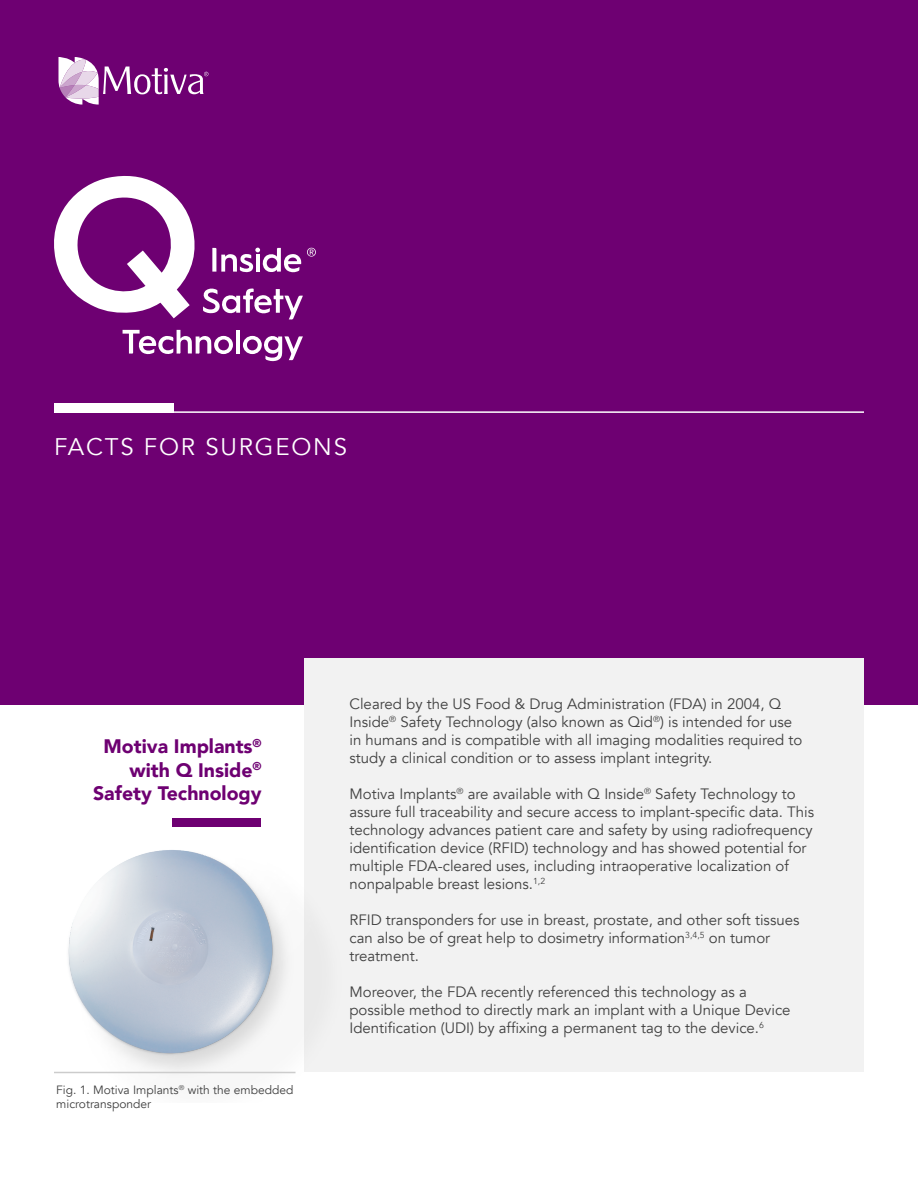
<style>
.page{position:relative;width:918px;height:1188px;background:#fff}
.page>*{position:absolute;margin:0;border:0;box-sizing:border-box;transform-origin:0 0}
.t1{font:24px "Avenir";letter-spacing:.075em;color:#fff}
.t2{font:900 19.5px "Avenir";color:#6e0072}
.t3{font:15px/18px "Avenir";color:#404040}
.t4{font:12px "Avenir";color:#404040}
</style>
<div class="page">
<div style="left:0;top:0;width:918px;height:705px;background:#6e0072"></div>
<hr style="left:54px;top:411px;width:810px;height:2px;background:#fff">
<div style="left:54px;top:403px;width:119px;height:10px;background:#fff"></div>
<div style="left:304px;top:658px;width:560px;height:414px;background:#f2f2f2"></div>
<svg style="left:59px;top:57px;width:149px;height:48px"></svg>
<svg style="left:243px;top:335px;width:60px;height:27px"></svg>
<svg style="left:123px;top:330px;width:110px;height:25px"></svg>
<hr style="left:236px;top:330px;width:4px;height:23px;background:#fff">
<svg style="left:54px;top:175px;width:262px;height:145px"></svg>
<img style="left:54px;top:818px;width:241px;height:257px">
<hr style="left:54px;top:1072px;width:242px;height:1px;background:#ccc">
<p class="t1" style="left:54px;top:432px;width:295px">FACTS FOR SURGEONS</p>
<p class="t2" style="left:104px;top:730px;width:160px">Motiva Implants<sup>®</sup></p>
<p class="t2" style="left:130px;top:753px;width:134px">with Q Inside<sup>®</sup></p>
<p class="t2" style="left:93px;top:776px;width:170px">Safety Technology</p>
<p class="t4" style="left:56px;top:1082px;width:239px">Fig. 1. Motiva Implants<sup>®</sup> with the embedded</p>
<p class="t4" style="left:56px;top:1097px;width:96px">microtransponder</p>
<p class="t3" style="left:350px;top:695px;width:454px">Cleared by the US Food &amp; Drug Administration (FDA) in 2004, Q Inside<sup>®</sup> Safety Technology (also known as Qid<sup>®</sup>) is intended for use in humans and is compatible with all imaging modalities required to study a clinical condition or to assess implant integrity.</p>
<p class="t3" style="left:350px;top:785px;width:466px">Motiva Implants<sup>®</sup> are available with Q Inside<sup>®</sup> Safety Technology to assure full traceability and secure access to implant-specific data. This technology advances patient care and safety by using radiofrequency identification device (RFID) technology and has showed potential for multiple FDA-cleared uses, including intraoperative localization of nonpalpable breast lesions.<sup>1,2</sup></p>
<p class="t3" style="left:350px;top:911px;width:451px">RFID transponders for use in breast, prostate, and other soft tissues can also be of great help to dosimetry information<sup>3,4,5</sup> on tumor treatment.</p>
<p class="t3" style="left:350px;top:983px;width:443px">Moreover, the FDA recently referenced this technology as a possible method to directly mark an implant with a Unique Device<br>Identification (UDI) by affixing a permanent tag to the device.<sup>6</sup></p>
</div>
